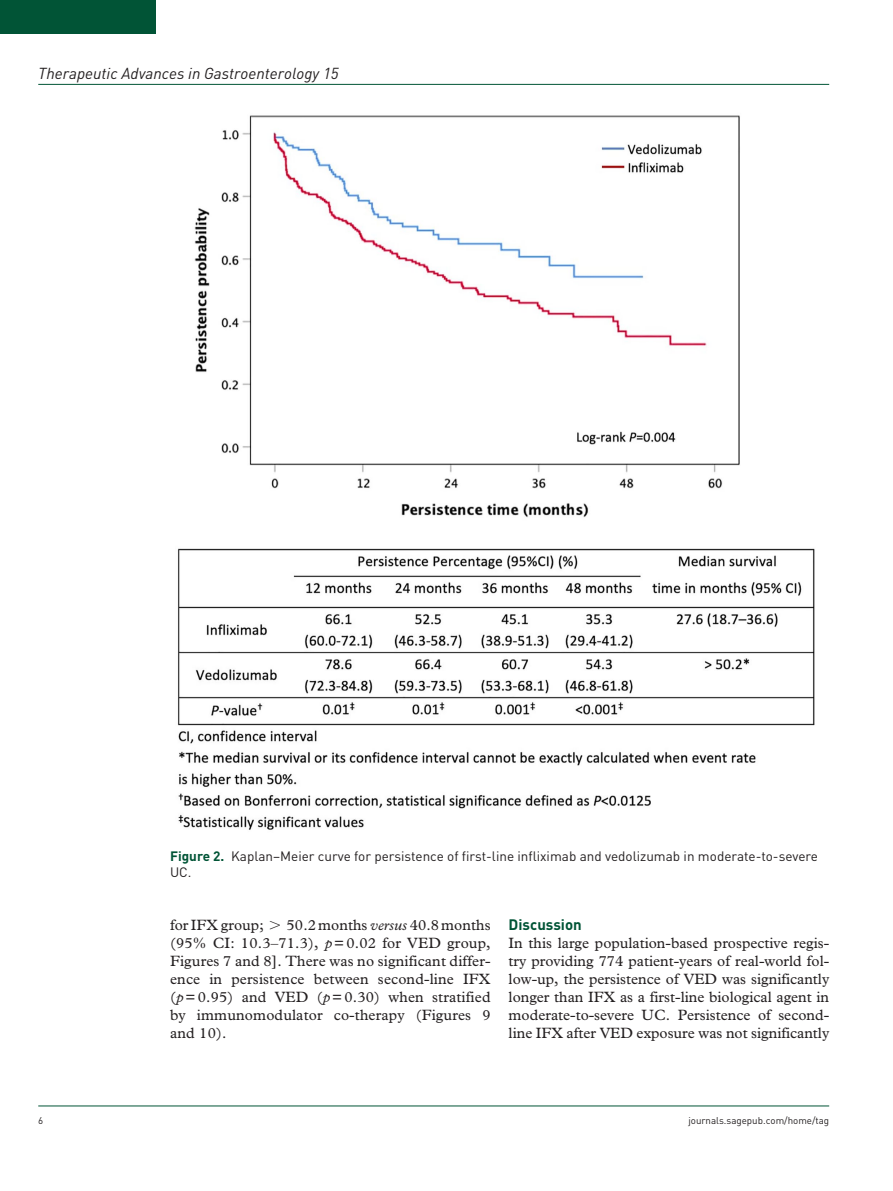
<style>
.page{position:relative;width:893px;height:1191px;background:#fff}
.page>*{position:absolute;margin:0;border:0;box-sizing:border-box;transform-origin:0 0}
.t1{font:italic 15.75px "DIN";color:#231f20}
.t2{font:15px/18px "Plantin Std";letter-spacing:.005em;color:#231f20;text-align:justify}
.t3{font:700 15px "DIN";color:#015436}
.t4{font:13.5px/15.8px "DIN";color:#231f20}
.t5{font:9.75px "DIN";color:#231f20}
.s1{font-weight:700;color:#015436}
.s2{font-style:italic}
</style>
<div class="page">
<hr style="left:38px;top:84px;width:791px;height:1px;background:#015436">
<hr style="left:38px;top:1105px;width:791px;height:1px;background:#015436">
<div style="left:0;top:0;width:155px;height:34px;background:#015436"></div>
<img style="left:177px;top:115px;width:638px;height:715px">
<p class="t1" style="left:38px;top:63px;width:302px">Therapeutic Advances in Gastroenterology 15</p>
<p class="t4" style="left:170px;top:848px;width:649px"><span class="s1">Figure 2.</span> Kaplan–Meier curve for persistence of first-line infliximab and vedolizumab in moderate-to-severe<br>UC.</p>
<p class="t2" style="left:170px;top:916px;width:322px;text-indent:117px">50.2months <span class="s2">versus</span> 40.8months (95% CI: 10.3–71.3), <span class="s2">p</span>=0.02 for VED group, Figures 7 and 8]. There was no significant differ&shy;ence in persistence between second-line IFX (<span class="s2">p</span>=0.95) and VED (<span class="s2">p</span>=0.30) when stratified by immunomodulator co-therapy (Figures 9 and 10).</p>
<p class="t3" style="left:509px;top:915px;width:75px">Discussion</p>
<p class="t2" style="left:170px;top:916px;width:95px">for IFX group;</p>
<p class="t2" style="left:509px;top:934px;width:322px">In this large population-based prospective regis&shy;try providing 774 patient-years of real-world fol&shy;low-up, the persistence of VED was significantly longer than IFX as a first-line biological agent in moderate-to-severe UC. Persistence of second&shy;line IFX after VED exposure was not significantly</p>
<p class="t5" style="left:38px;top:1114px;width:7px">6</p>
<p class="t5" style="left:688px;top:1114px;width:142px">journals.sagepub.com/home/tag</p>
</div>
